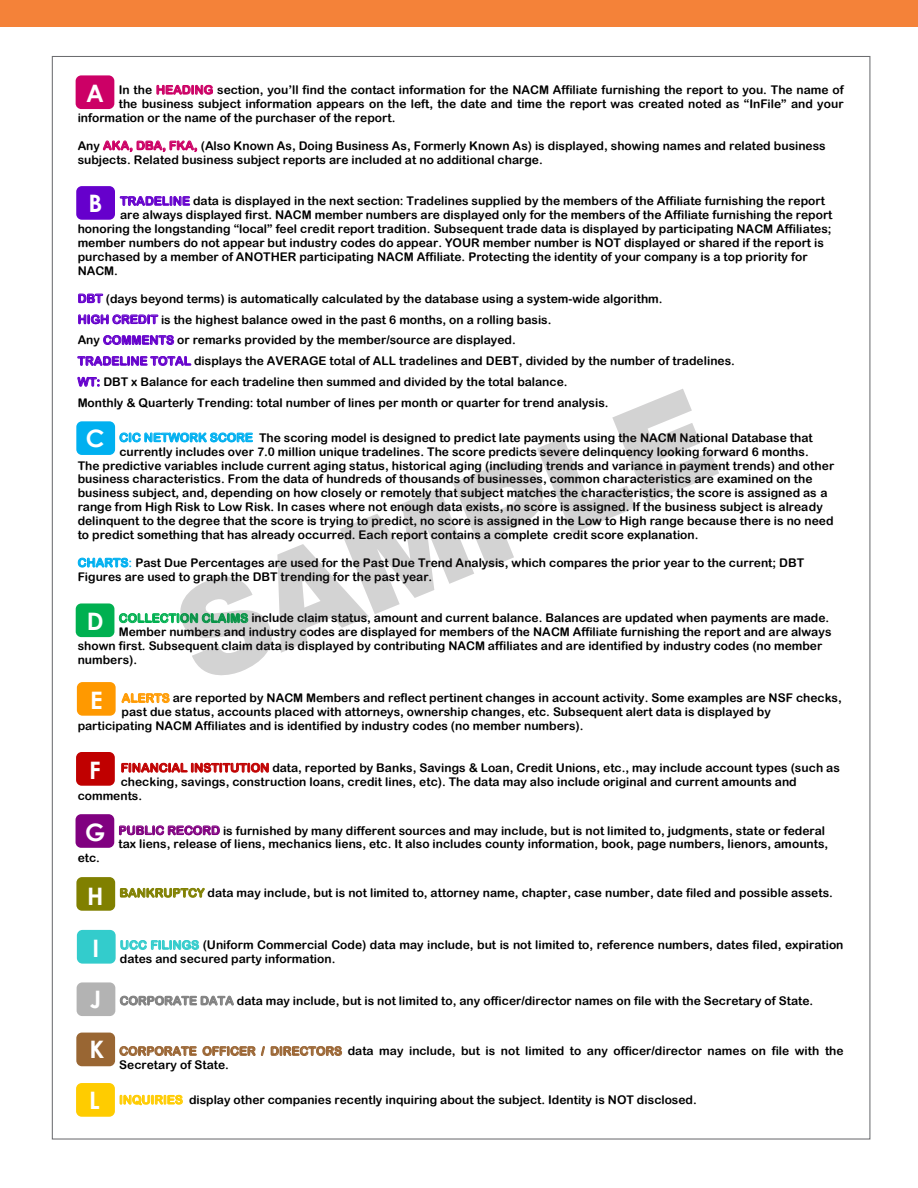
<style>
.page{position:relative;width:918px;height:1188px;background:#fff}
.page>*{position:absolute;margin:0;border:0;box-sizing:border-box;transform-origin:0 0}
.t1{font:900 129.15px "Helvetica Neue";color:#231f20}
.t2{font:700 24px/51px "Century Gothic";color:#fff}
.t3{font:12px/14px "Arial Rounded MT Bold";color:#000}
.s1{color:#cc0065}
.s2{color:#6500cc}
.s3{color:#00b0f0}
.s4{color:#00b050}
.s5{color:#ff9a00}
.s6{color:#c00000}
.s7{color:#800080}
.s8{color:#808000}
.s9{color:#3cc}
.s10{color:#808080}
.s11{color:#9a6533}
.s12{color:#fc0}
</style>
<div class="page">
<svg style="left:157px;top:85px;width:56px;height:10px"></svg>
<svg style="left:103px;top:141px;width:94px;height:11px"></svg>
<svg style="left:120px;top:196px;width:70px;height:10px"></svg>
<svg style="left:78px;top:294px;width:25px;height:9px"></svg>
<svg style="left:78px;top:315px;width:80px;height:9px"></svg>
<svg style="left:103px;top:335px;width:71px;height:10px"></svg>
<svg style="left:78px;top:356px;width:113px;height:10px"></svg>
<svg style="left:78px;top:377px;width:22px;height:10px"></svg>
<svg style="left:120px;top:433px;width:133px;height:9px"></svg>
<svg style="left:78px;top:558px;width:50px;height:9px"></svg>
<svg style="left:119px;top:613px;width:129px;height:10px"></svg>
<svg style="left:122px;top:693px;width:47px;height:10px"></svg>
<svg style="left:122px;top:763px;width:147px;height:9px"></svg>
<svg style="left:119px;top:826px;width:101px;height:9px"></svg>
<svg style="left:120px;top:888px;width:84px;height:10px"></svg>
<svg style="left:121px;top:940px;width:78px;height:10px"></svg>
<svg style="left:120px;top:996px;width:114px;height:9px"></svg>
<svg style="left:120px;top:1046px;width:77px;height:10px"></svg>
<svg style="left:203px;top:1046px;width:52px;height:10px"></svg>
<svg style="left:261px;top:1046px;width:4px;height:10px"></svg>
<svg style="left:271px;top:1046px;width:71px;height:10px"></svg>
<svg style="left:120px;top:1095px;width:63px;height:10px"></svg>
<div style="left:76px;top:186px;width:39px;height:34px;background:#60c;border-radius:6px"></div>
<div style="left:76px;top:421px;width:39px;height:34px;background:#00b0f0;border-radius:6px"></div>
<div style="left:76px;top:603px;width:38px;height:34px;background:#00b050;border-radius:6px"></div>
<div style="left:77px;top:682px;width:39px;height:34px;background:#f90;border-radius:6px"></div>
<div style="left:76px;top:752px;width:39px;height:34px;background:#c00000;border-radius:6px"></div>
<div style="left:76px;top:814px;width:38px;height:34px;background:#800080;border-radius:6px"></div>
<div style="left:76px;top:877px;width:39px;height:34px;background:#808000;border-radius:6px"></div>
<div style="left:77px;top:930px;width:39px;height:34px;background:#3cc;border-radius:6px"></div>
<div style="left:77px;top:982px;width:38px;height:34px;background:#b3b3b3;border-radius:6px"></div>
<div style="left:76px;top:1033px;width:39px;height:33px;background:#963;border-radius:6px"></div>
<div style="left:76px;top:1083px;width:39px;height:34px;background:#fc0;border-radius:6px"></div>
<div style="left:76px;top:75px;width:38px;height:34px;background:#c06;border-radius:6px"></div>
<div style="left:0;top:0;width:918px;height:27px;background:#f48239"></div>
<h2 class="t2" style="left:86px;top:67px;width:19px">A</h2>
<p class="t3" style="left:119px;top:83px;width:726px">In the <span class="s1">HEADING</span> section, you’ll find the contact information for the NACM Affiliate furnishing the report to you. The name of</p>
<p class="t3" style="left:119px;top:97px;width:726px">the business subject information appears on the left, the date and time the report was created noted as “InFile” and your</p>
<p class="t3" style="left:78px;top:110px;width:319px">information or the name of the purchaser of the report.</p>
<p class="t3" style="left:78px;top:138px;width:750px">Any <span class="s1">AKA, DBA, FKA,</span> (Also Known As, Doing Business As, Formerly Known As) is displayed, showing names and related business subjects. Related business subject reports are included at no additional charge.</p>
<p class="t3" style="left:120px;top:194px;width:706px"><span class="s2">TRADELINE</span> data is displayed in the next section: Tradelines supplied by the members of the Affiliate furnishing the report</p>
<p class="t3" style="left:120px;top:208px;width:714px">are always displayed first. NACM member numbers are displayed only for the members of the Affiliate furnishing the report</p>
<p class="t3" style="left:78px;top:222px;width:755px">honoring the longstanding “local” feel credit report tradition. Subsequent trade data is displayed by participating NACM Affiliates;</p>
<p class="t3" style="left:78px;top:236px;width:748px">member numbers do not appear but industry codes do appear. YOUR member number is NOT displayed or shared if the report is</p>
<p class="t3" style="left:78px;top:250px;width:731px">purchased by a member of ANOTHER participating NACM Affiliate. Protecting the identity of your company is a top priority for</p>
<p class="t3" style="left:78px;top:263px;width:42px">NACM.</p>
<p class="t3" style="left:78px;top:288px;width:659px;line-height:20.9px"><span class="s2">DBT</span> (days beyond terms) is automatically calculated by the database using a system-wide algorithm.<br><span class="s2">HIGH CREDIT</span> is the highest balance owed in the past 6 months, on a rolling basis.<br>Any <span class="s2">COMMENTS</span> or remarks provided by the member/source are displayed.<br><span class="s2">TRADELINE TOTAL</span> displays the AVERAGE total of ALL tradelines and DEBT, divided by the number of tradelines.<br><span class="s2">WT:</span> DBT x Balance for each tradeline then summed and divided by the total balance.<br>Monthly &amp; Quarterly Trending: total number of lines per month or quarter for trend analysis.</p>
<p class="t3" style="left:119px;top:430px;width:695px"><span class="s3">CIC NETWORK SCORE</span> The scoring model is designed to predict late payments using the NACM National Database that</p>
<p class="t3" style="left:119px;top:444px;width:691px">currently includes over 7.0 million unique tradelines. The score predicts severe delinquency looking forward 6 months.</p>
<p class="t3" style="left:78px;top:458px;width:758px">The predictive variables include current aging status, historical aging (including trends and variance in payment trends) and other</p>
<p class="t3" style="left:78px;top:472px;width:736px">business characteristics. From the data of hundreds of thousands of businesses, common characteristics are examined on the</p>
<p class="t3" style="left:78px;top:486px;width:751px">business subject, and, depending on how closely or remotely that subject matches the characteristics, the score is assigned as a</p>
<p class="t3" style="left:78px;top:500px;width:747px">range from High Risk to Low Risk. In cases where not enough data exists, no score is assigned. If the business subject is already</p>
<p class="t3" style="left:78px;top:514px;width:757px">delinquent to the degree that the score is trying to predict, no score is assigned in the Low to High range because there is no need</p>
<p class="t3" style="left:78px;top:528px;width:622px">to predict something that has already occurred. Each report contains a complete credit score explanation.</p>
<p class="t3" style="left:78px;top:555px;width:728px"><span class="s3">CHARTS:</span> Past Due Percentages are used for the Past Due Trend Analysis, which compares the prior year to the current; DBT<br>Figures are used to graph the DBT trending for the past year.</p>
<p class="t3" style="left:119px;top:611px;width:712px"><span class="s4">COLLECTION CLAIMS</span> include claim status, amount and current balance. Balances are updated when payments are made.</p>
<p class="t3" style="left:119px;top:625px;width:714px">Member numbers and industry codes are displayed for members of the NACM Affiliate furnishing the report and are always</p>
<p class="t3" style="left:78px;top:639px;width:746px">shown first. Subsequent claim data is displayed by contributing NACM affiliates and are identified by industry codes (no member</p>
<p class="t3" style="left:78px;top:653px;width:61px">numbers).</p>
<p class="t3" style="left:122px;top:691px;width:722px"><span class="s5">ALERTS</span> are reported by NACM Members and reflect pertinent changes in account activity. Some examples are NSF checks,</p>
<p class="t3" style="left:122px;top:705px;width:651px">past due status, accounts placed with attorneys, ownership changes, etc. Subsequent alert data is displayed by</p>
<p class="t3" style="left:78px;top:719px;width:507px">participating NACM Affiliates and is identified by industry codes (no member numbers).</p>
<p class="t3" style="left:121px;top:761px;width:721px"><span class="s6">FINANCIAL INSTITUTION</span> data, reported by Banks, Savings &amp; Loan, Credit Unions, etc., may include account types (such as</p>
<p class="t3" style="left:121px;top:775px;width:677px">checking, savings, construction loans, credit lines, etc). The data may also include original and current amounts and</p>
<p class="t3" style="left:78px;top:788px;width:66px">comments.</p>
<p class="t3" style="left:119px;top:823px;width:711px"><span class="s7">PUBLIC RECORD</span> is furnished by many different sources and may include, but is not limited to, judgments, state or federal tax liens, release of liens, mechanics liens, etc. It also includes county information, book, page numbers, lienors, amounts,</p>
<p class="t3" style="left:78px;top:851px;width:24px">etc.</p>
<p class="t3" style="left:120px;top:886px;width:715px"><span class="s8">BANKRUPTCY</span> data may include, but is not limited to, attorney name, chapter, case number, date filed and possible assets.</p>
<h2 class="t2" style="left:89px;top:177px;width:15px">B</h2>
<h1 class="t1" style="left:156px;top:570px;width:566px;rotate:-22deg">SAMPLE</h1>
<h2 class="t2" style="left:86px;top:412px;width:20px">C</h2>
<h2 class="t2" style="left:87px;top:595px;width:18px">D</h2>
<h2 class="t2" style="left:90px;top:674px;width:14px">E</h2>
<h2 class="t2" style="left:89px;top:744px;width:13px">F</h2>
<h2 class="t2" style="left:85px;top:806px;width:22px">G</h2>
<h2 class="t2" style="left:87px;top:870px;width:18px">H<br>I<br>J<br>K<br>L</h2>
<p class="t3" style="left:120px;top:938px;width:725px"><span class="s9">UCC FILINGS</span> (Uniform Commercial Code) data may include, but is not limited to, reference numbers, dates filed, expiration dates and secured party information.</p>
<p class="t3" style="left:120px;top:994px;width:695px"><span class="s10">CORPORATE DATA</span> data may include, but is not limited to, any officer/director names on file with the Secretary of State.</p>
<p class="t3" style="left:119px;top:1044px;width:726px"><span class="s11">CORPORATE OFFICER / DIRECTORS</span> data may include, but is not limited to any officer/director names on file with the<br>Secretary of State.</p>
<p class="t3" style="left:119px;top:1093px;width:579px"><span class="s12">INQUIRIES</span> display other companies recently inquiring about the subject. Identity is NOT disclosed.</p>
</div>
